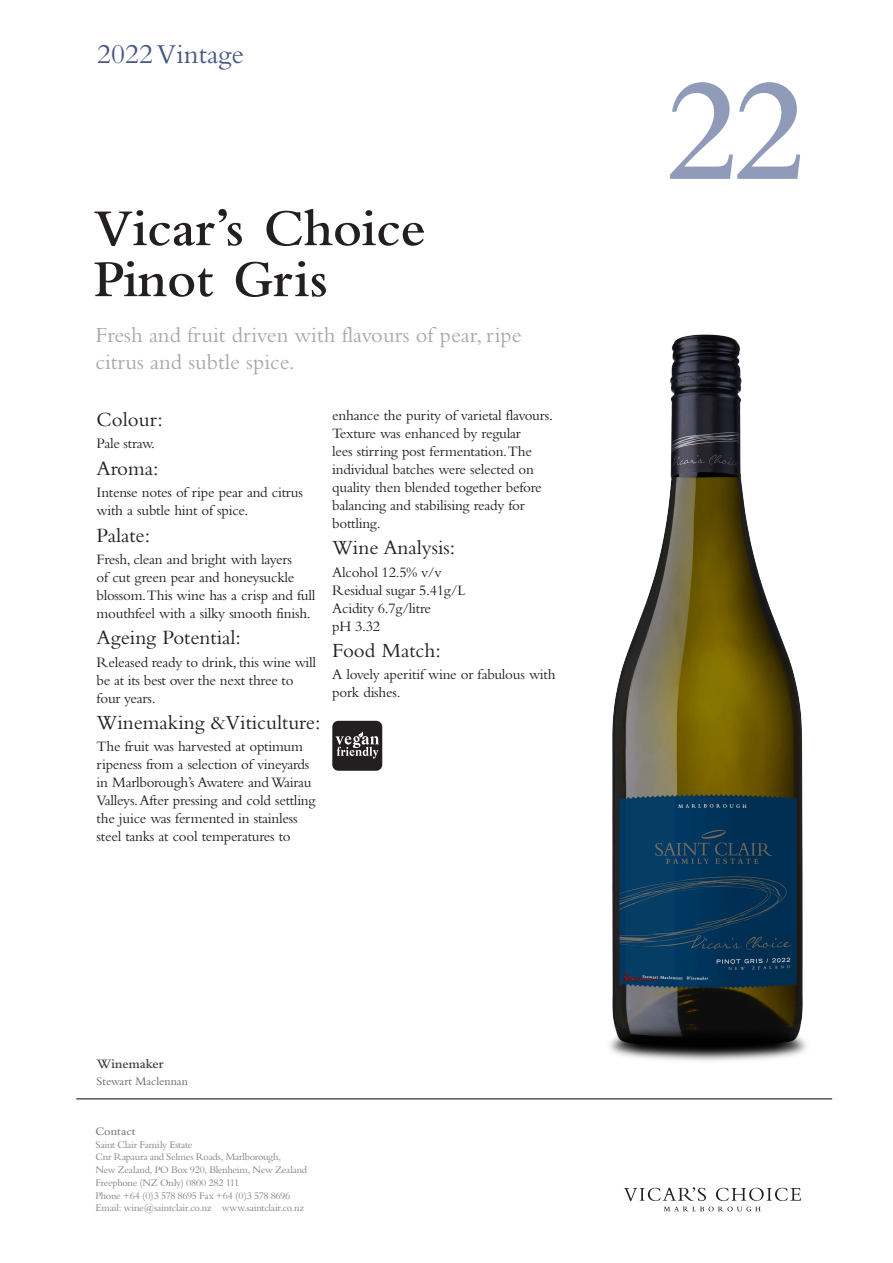
<style>
.page{position:relative;width:893px;height:1263px;background:#fff}
.page>*{position:absolute;margin:0;border:0;box-sizing:border-box;transform-origin:0 0}
.t1{font:600 151.5px "Bembo";color:#909bb9}
.Main_head{font:600 54px/51px "Bembo";color:#231f20}
.t2{font:28.5px "Bembo";color:#475983}
.t3{font:22.5px/27px "Bembo";color:#a8a9ad}
.sub_heads{font:21px "Bembo";color:#231f20}
.sub_heads-2{font:15px/18px "Bembo";letter-spacing:-.015em;color:#231f20}
.t4{font:600 13.5px "Bembo";color:#3e3e3f}
.t5{font:12px "Bembo";color:#636366}
.Body_copy{font:600 12px "Bembo";color:#808285}
.Body_copy-2{font:10.5px/12.8px "Bembo";letter-spacing:-.025em;color:#808285}
</style>
<div class="page">
<img style="left:609px;top:334px;width:198px;height:727px">
<hr style="left:76px;top:1098px;width:756px;height:1px;background:#231f20">
<svg style="left:624px;top:1187px;width:82px;height:14px"></svg>
<svg style="left:716px;top:1188px;width:85px;height:13px"></svg>
<svg style="left:664px;top:1207px;width:97px;height:4px"></svg>
<div style="left:332px;top:721px;width:50px;height:50px;background:#231f20;border-radius:6px"></div>
<svg style="left:336px;top:731px;width:43px;height:27px"></svg>
<p class="t2" style="left:97px;top:38px;width:148px">2022 Vintage</p>
<p class="Main_head" style="left:94px;top:203px;width:334px">Vicar’s Choice<br>Pinot Gris</p>
<p class="t3" style="left:95px;top:321px;width:428px">Fresh and fruit driven with flavours of pear, ripe citrus and subtle spice.</p>
<p class="sub_heads" style="left:97px;top:407px;width:68px">Colour:</p>
<p class="sub_heads-2" style="left:97px;top:434px;width:60px">Pale straw.</p>
<p class="sub_heads" style="left:97px;top:456px;width:63px">Aroma:</p>
<p class="sub_heads-2" style="left:97px;top:483px;width:208px">Intense notes of ripe pear and citrus with a subtle hint of spice.</p>
<p class="sub_heads" style="left:97px;top:523px;width:55px">Palate:</p>
<p class="sub_heads-2" style="left:97px;top:550px;width:220px">Fresh, clean and bright with layers<br>of cut green pear and honeysuckle blossom.This wine has a crisp and full mouthfeel with a silky smooth finish.</p>
<p class="sub_heads" style="left:97px;top:625px;width:146px">Ageing Potential:</p>
<p class="sub_heads-2" style="left:97px;top:653px;width:221px">Released ready to drink, this wine will be at its best over the next three to four years.</p>
<p class="sub_heads" style="left:97px;top:710px;width:225px">Winemaking &amp;Viticulture:</p>
<p class="sub_heads-2" style="left:97px;top:737px;width:220px">The fruit was harvested at optimum ripeness from a selection of vineyards in Marlborough’s Awatere and Wairau Valleys. After pressing and cold settling the juice was fermented in stainless steel tanks at cool temperatures to</p>
<p class="sub_heads-2" style="left:332px;top:406px;width:222px">enhance the purity of varietal flavours.<br>Texture was enhanced by regular<br>lees stirring post fermentation.The individual batches were selected on quality then blended together before balancing and stabilising ready for bottling.</p>
<p class="sub_heads" style="left:332px;top:536px;width:124px">Wine Analysis:</p>
<p class="sub_heads-2" style="left:332px;top:563px;width:111px">Alcohol 12.5% v/v</p>
<p class="sub_heads-2" style="left:332px;top:581px;width:135px">Residual sugar 5.41g/L</p>
<p class="sub_heads-2" style="left:332px;top:599px;width:100px">Acidity 6.7g/litre</p>
<p class="sub_heads-2" style="left:332px;top:617px;width:49px">pH 3.32</p>
<p class="sub_heads" style="left:332px;top:638px;width:110px">Food Match:</p>
<p class="sub_heads-2" style="left:332px;top:665px;width:225px">A lovely aperitif wine or fabulous with pork dishes.</p>
<p class="t4" style="left:97px;top:1056px;width:69px">Winemaker</p>
<p class="t5" style="left:97px;top:1074px;width:93px">Stewart Maclennan</p>
<p class="Body_copy" style="left:95px;top:1124px;width:42px">Contact</p>
<p class="Body_copy-2" style="left:95px;top:1138px;width:99px">Saint Clair Family Estate</p>
<p class="Body_copy-2" style="left:95px;top:1150px;width:213px">Cnr Rapaura and Selmes Roads, Marlborough,<br>New Zealand, PO Box 920, Blenheim, New Zealand</p>
<p class="Body_copy-2" style="left:95px;top:1176px;width:196px">Freephone (NZ Only) 0800 282 111<br>Phone +64 (0)3 578 8695 Fax +64 (0)3 578 8696</p>
<p class="Body_copy-2" style="left:95px;top:1201px;width:210px">Email: wine@saintclair.co.nz www.saintclair.co.nz</p>
<p class="t1" style="left:664px;top:47px;width:147px">22</p>
</div>
